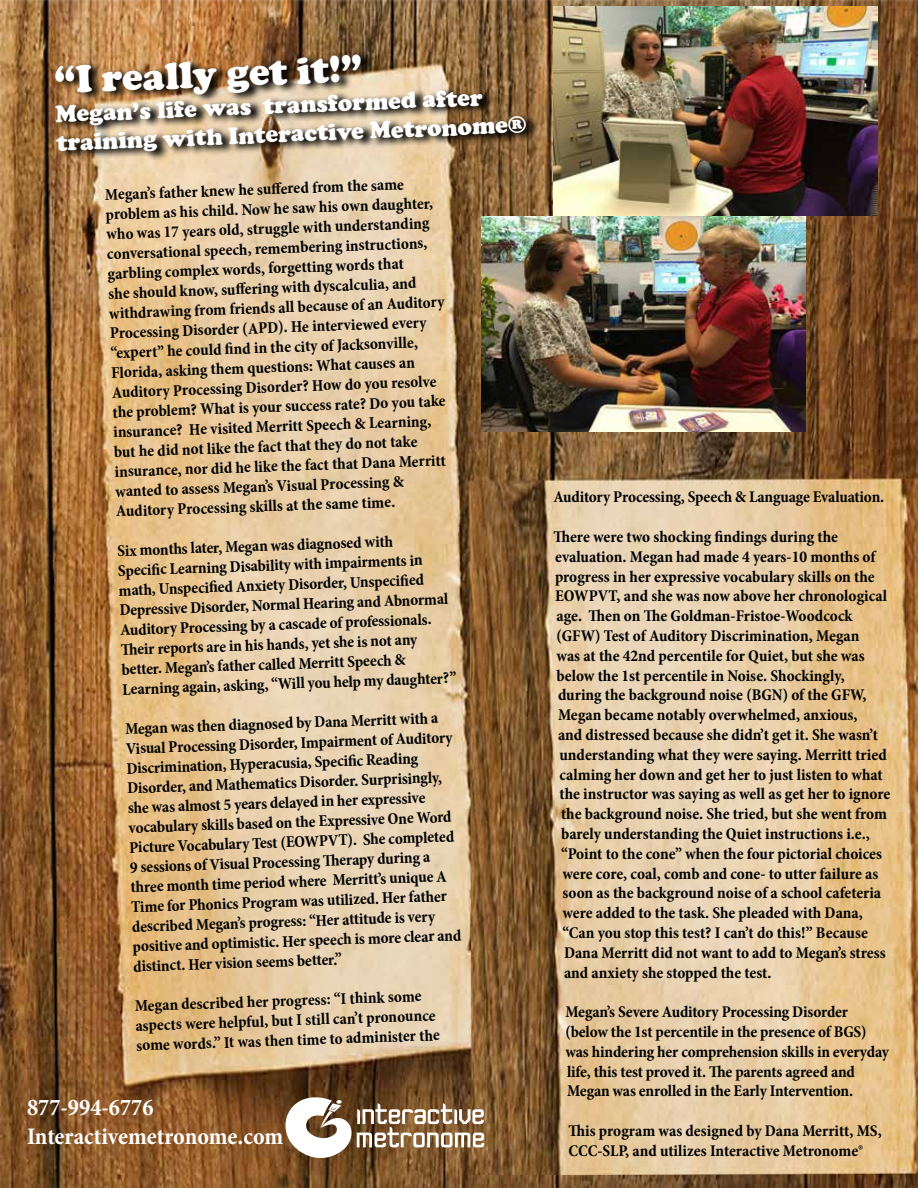
<style>
.page{position:relative;width:918px;height:1188px;background:#fff}
.page>*{position:absolute;margin:0;border:0;box-sizing:border-box;transform-origin:0 0}
.t1{font:900 39px "Cooper";color:#fff}
.t2{font:900 24px/28.8px "Cooper";color:#fff}
.t3{font:700 condensed 24px/28.8px "Minion Pro";color:#fff}
.t4{font:700 condensed 16.5px/19.8px "Minion Pro";letter-spacing:-.005em;color:#000}
</style>
<div class="page">
<img style="left:0;top:0;width:918px;height:1188px">
<img style="left:554px;top:6px;width:324px;height:210px">
<img style="left:482px;top:216px;width:324px;height:216px">
<div style="left:55px;top:51px;width:485px;height:110px;background:#000;opacity:.96"></div>
<svg style="left:286px;top:1097px;width:202px;height:61px"></svg>
<h1 class="t1" style="left:53px;top:57px;width:310px;rotate:-2deg">“I really get it!”</h1>
<h2 class="t2" style="left:55px;top:99px;width:472px;rotate:-2deg">Megan’s life was transformed after training with Interactive Metronome®</h2>
<p class="t4" style="left:105px;top:185px;width:337px;rotate:-2deg">Megan’s father knew he suff ered from the same problem as his child. Now he saw his own daughter, who was 17 years old, struggle with understanding conversational speech, remembering instructions, garbling complex words, forgetting words that<br>she should know, suff ering with dyscalculia, and withdrawing from friends all because of an Auditory Processing Disorder (APD). He interviewed every “expert” he could fi nd in the city of Jacksonville, Florida, asking them questions: What causes an Auditory Processing Disorder? How do you resolve the problem? What is your success rate? Do you take insurance? He visited Merritt Speech &amp; Learning, but he did not like the fact that they do not take insurance, nor did he like the fact that Dana Merritt wanted to assess Megan’s Visual Processing &amp; Auditory Processing skills at the same time.</p>
<p class="t4" style="left:117px;top:541px;width:336px;rotate:-2deg">Six months later, Megan was diagnosed with<br>Specifi c Learning Disability with impairments in math, Unspecifi ed Anxiety Disorder, Unspecifi ed Depressive Disorder, Normal Hearing and Abnormal Auditory Processing by a cascade of professionals.<br>Th eir reports are in his hands, yet she is not any better. Megan’s father called Merritt Speech &amp; Learning again, asking, “Will you help my daughter?”</p>
<p class="t4" style="left:125px;top:719px;width:330px;rotate:-2deg">Megan was then diagnosed by Dana Merritt with a Visual Processing Disorder, Impairment of Auditory Discrimination, Hyperacusia, Specifi c Reading Disorder, and Mathematics Disorder. Surprisingly, she was almost 5 years delayed in her expressive vocabulary skills based on the Expressive One Word Picture Vocabulary Test (EOWPVT). She completed 9 sessions of Visual Processing Th erapy during a three month time period where Merritt’s unique A Time for Phonics Program was utilized. Her father described Megan’s progress: “Her attitude is very positive and optimistic. Her speech is more clear and distinct. Her vision seems better.”</p>
<p class="t4" style="left:134px;top:996px;width:305px;rotate:-2deg">Megan described her progress: “I think some aspects were helpful, but I still can’t pronounce some words.” It was then time to administer the</p>
<h2 class="t3" style="left:27px;top:1093px;width:258px">877-994-6776<br>Interactivemetronome.com</h2>
<p class="t4" style="left:554px;top:487px;width:332px">Auditory Processing, Speech &amp; Language Evaluation.</p>
<p class="t4" style="left:554px;top:527px;width:286px">There were two shocking findings during the</p>
<p class="t4" style="left:555px;top:546px;width:322px">evaluation. Megan had made 4 years-10 months of</p>
<p class="t4" style="left:555px;top:566px;width:321px">progress in her expressive vocabulary skills on the</p>
<p class="t4" style="left:555px;top:586px;width:334px">EOWPVT, and she was now above her chronological</p>
<p class="t4" style="left:557px;top:606px;width:298px">age. Then on The Goldman-Fristoe-Woodcock</p>
<p class="t4" style="left:557px;top:626px;width:304px">(GFW) Test of Auditory Discrimination, Megan</p>
<p class="t4" style="left:557px;top:645px;width:310px">was at the 42nd percentile for Quiet, but she was</p>
<p class="t4" style="left:557px;top:665px;width:290px">below the 1st percentile in Noise. Shockingly,</p>
<p class="t4" style="left:558px;top:685px;width:310px">during the background noise (BGN) of the GFW,</p>
<p class="t4" style="left:558px;top:705px;width:301px">Megan became notably overwhelmed, anxious,</p>
<p class="t4" style="left:558px;top:725px;width:322px">and distressed because she didn’t get it. She wasn’t</p>
<p class="t4" style="left:560px;top:744px;width:329px">understanding what they were saying. Merritt tried</p>
<p class="t4" style="left:560px;top:764px;width:325px">calming her down and get her to just listen to what</p>
<p class="t4" style="left:560px;top:784px;width:332px">the instructor was saying as well as get her to ignore</p>
<p class="t4" style="left:561px;top:804px;width:328px">the background noise. She tried, but she went from</p>
<p class="t4" style="left:561px;top:824px;width:310px">barely understanding the Quiet instructions i.e.,</p>
<p class="t4" style="left:561px;top:843px;width:323px">“Point to the cone” when the four pictorial choices</p>
<p class="t4" style="left:563px;top:863px;width:318px">were core, coal, comb and cone- to utter failure as</p>
<p class="t4" style="left:563px;top:883px;width:320px">soon as the background noise of a school cafeteria</p>
<p class="t4" style="left:563px;top:903px;width:302px">were added to the task. She pleaded with Dana,</p>
<p class="t4" style="left:563px;top:923px;width:307px">“Can you stop this test? I can’t do this!” Because</p>
<p class="t4" style="left:564px;top:942px;width:323px">Dana Merritt did not want to add to Megan’s stress</p>
<p class="t4" style="left:564px;top:962px;width:209px">and anxiety she stopped the test.</p>
<p class="t4" style="left:566px;top:1002px;width:325px">Megan’s Severe Auditory Processing Disorder (below the 1st percentile in the presence of BGS) was hindering her comprehension skills in everyday life, this test proved it. The parents agreed and Megan was enrolled in the Early Intervention.</p>
<p class="t4" style="left:569px;top:1121px;width:315px">This program was designed by Dana Merritt, MS,<br>CCC-SLP, and utilizes Interactive Metronome®</p>
</div>
